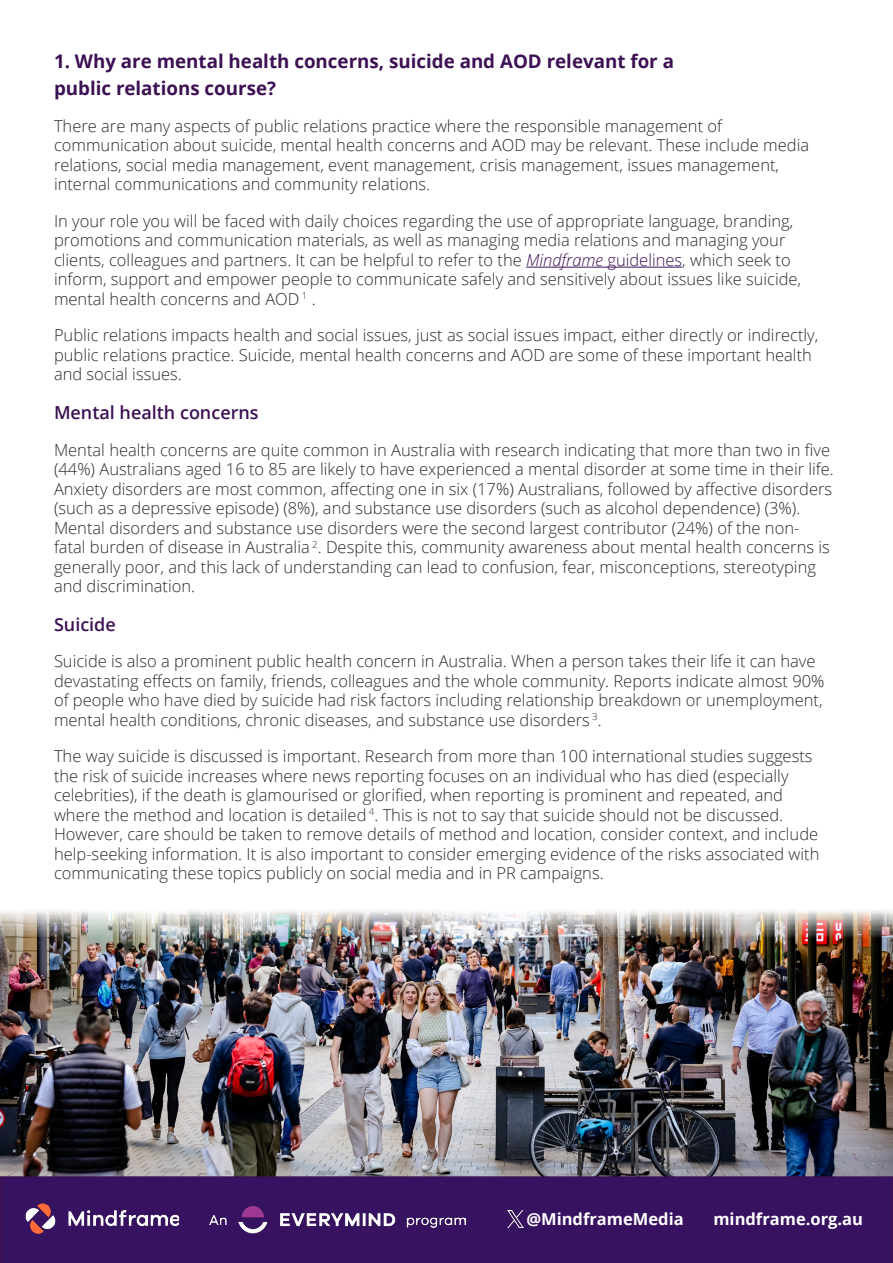
<style>
.page{position:relative;width:893px;height:1263px;background:#fff}
.page>*{position:absolute;margin:0;border:0;box-sizing:border-box;transform-origin:0 0}
.t1{font:700 18.75px/27px "Open Sans";color:#3c1053}
.t2{font:600 18px "Open Sans";color:#3c1053}
.t3{font:300 16.5px/19.5px "Open Sans";color:#2c2a29}
.t4{font:700 16.5px "Open Sans";color:#fff}
.s1{font-style:italic;color:#3c1053}
.s2{color:#3c1053}
</style>
<div class="page">
<hr style="left:526px;top:267px;width:156px;height:1px;background:#3c1053">
<img style="left:0;top:910px;width:893px;height:266px">
<div style="left:0;top:1176px;width:893px;height:87px;background:#371260"></div>
<img style="left:25px;top:1203px;width:153px;height:30px">
<div style="left:23px;top:1199px;width:157px;height:39px;border:1px solid #371260"></div>
<div style="left:713px;top:1208px;width:150px;height:25px;background:#371260"></div>
<img style="left:210px;top:1205px;width:256px;height:28px">
<div style="left:526px;top:1208px;width:163px;height:28px;background:#371260"></div>
<img style="left:508px;top:1211px;width:16px;height:16px">
<h2 class="t1" style="left:54px;top:48px;width:621px">1. Why are mental health concerns, suicide and AOD relevant for a public relations course?</h2>
<h2 class="t3" style="left:54px;top:116px;width:757px">There are many aspects of public relations practice where the responsible management of communication about suicide, mental health concerns and AOD may be relevant. These include media relations, social media management, event management, crisis management, issues management, internal communications and community relations.</h2>
<h2 class="t3" style="left:54px;top:211px;width:749px">In your role you will be faced with daily choices regarding the use of appropriate language, branding, promotions and communication materials, as well as managing media relations and managing your clients, colleagues and partners. It can be helpful to refer to the <span class="s1">Mindframe</span> <span class="s2">guidelines</span>, which seek to inform, support and empower people to communicate safely and sensitively about issues like suicide, mental health concerns and AOD <sup>1</sup> .</h2>
<h2 class="t3" style="left:54px;top:325px;width:766px">Public relations impacts health and social issues, just as social issues impact, either directly or indirectly, public relations practice. Suicide, mental health concerns and AOD are some of these important health and social issues.</h2>
<h2 class="t2" style="left:54px;top:400px;width:206px">Mental health concerns</h2>
<h2 class="t3" style="left:54px;top:439px;width:781px">Mental health concerns are quite common in Australia with research indicating that more than two in five (44%) Australians aged 16 to 85 are likely to have experienced a mental disorder at some time in their life.<br>Anxiety disorders are most common, affecting one in six (17%) Australians, followed by affective disorders (such as a depressive episode) (8%), and substance use disorders (such as alcohol dependence) (3%).<br>Mental disorders and substance use disorders were the second largest contributor (24%) of the non&shy;fatal burden of disease in Australia <sup>2</sup>. Despite this, community awareness about mental health concerns is generally poor, and this lack of understanding can lead to confusion, fear, misconceptions, stereotyping and discrimination.</h2>
<h2 class="t2" style="left:54px;top:612px;width:63px">Suicide</h2>
<h2 class="t3" style="left:54px;top:651px;width:772px">Suicide is also a prominent public health concern in Australia. When a person takes their life it can have devastating effects on family, friends, colleagues and the whole community. Reports indicate almost 90% of people who have died by suicide had risk factors including relationship breakdown or unemployment, mental health conditions, chronic diseases, and substance use disorders <sup>3</sup>.</h2>
<h2 class="t3" style="left:54px;top:746px;width:767px">The way suicide is discussed is important. Research from more than 100 international studies suggests the risk of suicide increases where news reporting focuses on an individual who has died (especially celebrities), if the death is glamourised or glorified, when reporting is prominent and repeated, and where the method and location is detailed <sup>4</sup>. This is not to say that suicide should not be discussed.<br>However, care should be taken to remove details of method and location, consider context, and include help-seeking information. It is also important to consider emerging evidence of the risks associated with communicating these topics publicly on social media and in PR campaigns.</h2>
<p class="t4" style="left:526px;top:1208px;width:159px">@MindframeMedia</p>
<p class="t4" style="left:713px;top:1208px;width:151px">mindframe.org.au</p>
</div>
